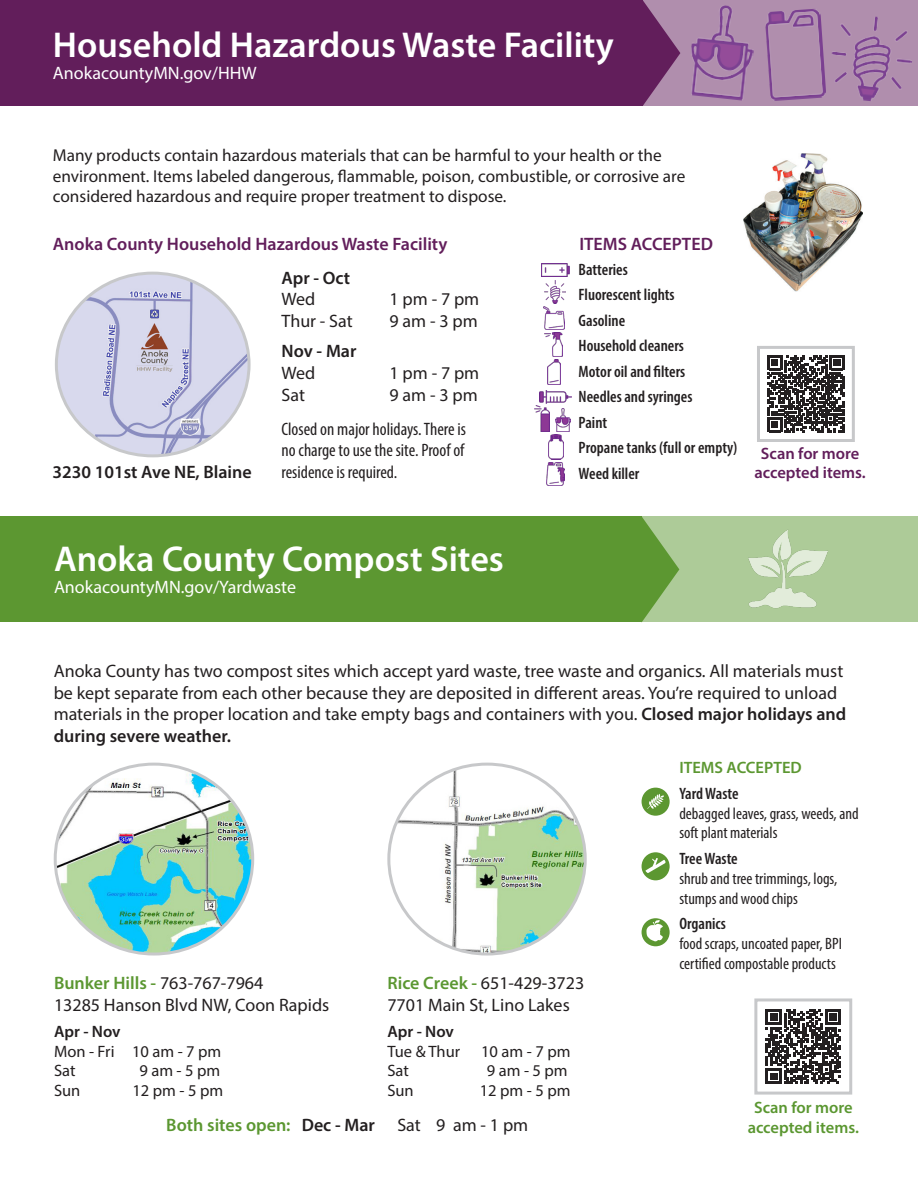
<style>
.page{position:relative;width:918px;height:1188px;background:#fff}
.page>*{position:absolute;margin:0;border:0;box-sizing:border-box;transform-origin:0 0}
.t1{font:600 36px "Myriad Pro";color:#fff}
.t2{font:18px/21.6px "Myriad Pro";color:#231f20}
.t3{font:condensed 18px/21.6px "Myriad Pro";color:#231f20}
.t4{font:600 18px "Myriad Pro";color:#5b9731}
.t5{font:600 18px "Myriad Pro";color:#621e5b}
.t6{font:18px "Myriad Pro";color:#fff}
.t7{font:600 18px/21.6px "Myriad Pro";color:#231f20}
.t8{font:17.25px/20.7px "Myriad Pro";color:#231f20}
.t9{font:600 condensed 16.5px/25.5px "Myriad Pro";color:#231f20}
.t10{font:condensed 16.5px/19.8px "Myriad Pro";color:#231f20}
.t11{font:16.5px "Myriad Pro";color:#231f20}
.t12{font:600 16.5px/19.8px "Myriad Pro";color:#621e5b;text-align:center}
.t13{font:600 16.5px/19.8px "Myriad Pro";color:#5b9731;text-align:center}
.t14{font:600 16.5px "Myriad Pro";color:#231f20}
.t15{font:600 16.5px "Myriad Pro";color:#5c9731}
.s1{font-weight:400}
.s2{font-weight:600}
.s3{font-weight:400;color:#231f20}
.s4{font-weight:600;color:#5b9731}
.s5{color:#231f20}
</style>
<div class="page">
<div style="left:643px;top:0;width:275px;height:106px;background:#b08ead"></div>
<img style="left:744px;top:153px;width:118px;height:139px">
<div style="left:0;top:0;width:643px;height:106px;background:#621e5b"></div>
<svg style="left:643px;top:1px;width:37px;height:105px"></svg>
<div style="left:631px;top:516px;width:287px;height:106px;background:#adcb98"></div>
<div style="left:0;top:516px;width:642px;height:106px;background:#5c9731"></div>
<svg style="left:642px;top:517px;width:37px;height:105px"></svg>
<img style="left:765px;top:9px;width:61px;height:92px">
<img style="left:691px;top:5px;width:63px;height:96px">
<img style="left:831px;top:16px;width:81px;height:85px">
<img style="left:748px;top:530px;width:80px;height:79px">
<svg style="left:768px;top:356px;width:76px;height:76px"></svg>
<div style="left:757px;top:346px;width:98px;height:96px;border:3px solid #c7c8ca"></div>
<img style="left:56px;top:273px;width:191px;height:183px">
<img style="left:541px;top:263px;width:28px;height:13px">
<img style="left:544px;top:281px;width:22px;height:22px">
<img style="left:545px;top:333px;width:18px;height:24px">
<img style="left:543px;top:306px;width:22px;height:23px">
<img style="left:548px;top:359px;width:12px;height:26px">
<img style="left:540px;top:391px;width:31px;height:13px">
<img style="left:555px;top:409px;width:16px;height:22px">
<img style="left:535px;top:406px;width:14px;height:25px">
<img style="left:548px;top:435px;width:16px;height:24px">
<img style="left:547px;top:462px;width:18px;height:24px">
<svg style="left:766px;top:1009px;width:75px;height:75px"></svg>
<div style="left:754px;top:998px;width:98px;height:97px;border:3px solid #c7c8ca"></div>
<img style="left:55px;top:764px;width:198px;height:188px">
<img style="left:391px;top:764px;width:192px;height:188px">
<div style="left:642px;top:852px;width:28px;height:28px;background:#5c9731;border-radius:50%"></div>
<svg style="left:645px;top:858px;width:21px;height:15px"></svg>
<div style="left:642px;top:918px;width:28px;height:28px;background:#5c9731;border-radius:50%"></div>
<svg style="left:646px;top:920px;width:17px;height:21px"></svg>
<div style="left:642px;top:788px;width:28px;height:28px;background:#5c9731;border-radius:50%"></div>
<svg style="left:647px;top:794px;width:17px;height:15px"></svg>
<p class="t1" style="left:53px;top:22px;width:562px">Household Hazardous Waste Facility</p>
<p class="t6" style="left:53px;top:62px;width:205px">AnokacountyMN.gov/HHW</p>
<p class="t8" style="left:53px;top:145px;width:634px">Many products contain hazardous materials that can be harmful to your health or the environment. Items labeled dangerous, flammable, poison, combustible, or corrosive are considered hazardous and require proper treatment to dispose.</p>
<p class="t5" style="left:53px;top:232px;width:396px">Anoka County Household Hazardous Waste Facility</p>
<p class="t7" style="left:282px;top:266px;width:70px">Apr - Oct</p>
<p class="t2" style="left:282px;top:288px;width:35px">Wed</p>
<p class="t2" style="left:390px;top:288px;width:91px">1 pm - 7 pm</p>
<p class="t2" style="left:282px;top:310px;width:73px">Thur - Sat</p>
<p class="t2" style="left:390px;top:310px;width:90px">9 am - 3 pm</p>
<p class="t7" style="left:282px;top:340px;width:76px">Nov - Mar<br><span class="s1">Wed</span></p>
<p class="t2" style="left:390px;top:362px;width:91px">1 pm - 7 pm</p>
<p class="t2" style="left:282px;top:384px;width:25px">Sat</p>
<p class="t2" style="left:390px;top:384px;width:90px">9 am - 3 pm</p>
<p class="t3" style="left:282px;top:418px;width:186px">Closed on major holidays. There is no charge to use the site. Proof of</p>
<p class="t7" style="left:52px;top:461px;width:201px">3230 101st Ave NE, Blaine</p>
<p class="t3" style="left:282px;top:461px;width:117px">residence is required.</p>
<p class="t1" style="left:54px;top:536px;width:451px">Anoka County Compost Sites</p>
<p class="t6" style="left:54px;top:576px;width:244px">AnokacountyMN.gov/Yardwaste</p>
<p class="t5" style="left:579px;top:232px;width:135px">ITEMS ACCEPTED</p>
<p class="t9" style="left:579px;top:256px;width:51px">Batteries</p>
<p class="t9" style="left:579px;top:282px;width:98px">Fluorescent lights</p>
<p class="t9" style="left:579px;top:307px;width:48px">Gasoline</p>
<p class="t9" style="left:579px;top:333px;width:108px">Household cleaners<br>Motor oil and filters</p>
<p class="t9" style="left:579px;top:384px;width:115px">Needles and syringes</p>
<p class="t9" style="left:579px;top:409px;width:160px">Paint<br>Propane tanks (full or empty)</p>
<p class="t9" style="left:579px;top:460px;width:62px">Weed killer</p>
<p class="t12" style="left:755px;top:443px;width:113px">Scan for more accepted items.</p>
<p class="t2" style="left:54px;top:660px;width:794px">Anoka County has two compost sites which accept yard waste, tree waste and organics. All materials must be kept separate from each other because they are deposited in different areas. You’re required to unload materials in the proper location and take empty bags and containers with you. <span class="s2">Closed major holidays and during severe weather.</span></p>
<p class="t4" style="left:54px;top:972px;width:211px">Bunker Hills - <span class="s3">763-767-7964</span></p>
<p class="t2" style="left:54px;top:994px;width:277px">13285 Hanson Blvd NW, Coon Rapids</p>
<p class="t14" style="left:54px;top:1021px;width:68px">Apr - Nov</p>
<p class="t11" style="left:54px;top:1041px;width:169px">Mon - Fri 10 am - 7 pm</p>
<p class="t11" style="left:54px;top:1061px;width:23px">Sat</p>
<p class="t11" style="left:139px;top:1061px;width:82px">9 am - 5 pm</p>
<p class="t11" style="left:54px;top:1080px;width:28px">Sun</p>
<p class="t11" style="left:132px;top:1080px;width:92px">12 pm - 5 pm</p>
<p class="t2" style="left:387px;top:972px;width:198px"><span class="s4">Rice Creek -</span> 651-429-3723</p>
<p class="t2" style="left:387px;top:994px;width:184px">7701 Main St, Lino Lakes</p>
<p class="t14" style="left:387px;top:1021px;width:68px">Apr - Nov</p>
<p class="t11" style="left:387px;top:1041px;width:74px">Tue &amp; Thur</p>
<p class="t11" style="left:481px;top:1041px;width:91px">10 am - 7 pm</p>
<p class="t11" style="left:387px;top:1061px;width:23px">Sat</p>
<p class="t11" style="left:487px;top:1061px;width:82px">9 am - 5 pm</p>
<p class="t11" style="left:387px;top:1080px;width:28px">Sun</p>
<p class="t11" style="left:480px;top:1080px;width:92px">12 pm - 5 pm</p>
<p class="t4" style="left:166px;top:1114px;width:364px">Both sites open: <span class="s5">Dec - Mar</span> <span class="s3">Sat 9 am - 1 pm</span></p>
<p class="t15" style="left:679px;top:757px;width:124px">ITEMS ACCEPTED</p>
<p class="t9" style="left:679px;top:780px;width:61px">Yard Waste</p>
<p class="t10" style="left:679px;top:803px;width:181px">debagged leaves, grass, weeds, and soft plant materials</p>
<p class="t9" style="left:679px;top:845px;width:60px">Tree Waste</p>
<p class="t10" style="left:679px;top:868px;width:159px">shrub and tree trimmings, logs, stumps and wood chips</p>
<p class="t9" style="left:679px;top:911px;width:48px">Organics</p>
<p class="t10" style="left:679px;top:933px;width:164px">food scraps, uncoated paper, BPI certified compostable products</p>
<p class="t13" style="left:748px;top:1097px;width:113px">Scan for more accepted items.</p>
</div>
